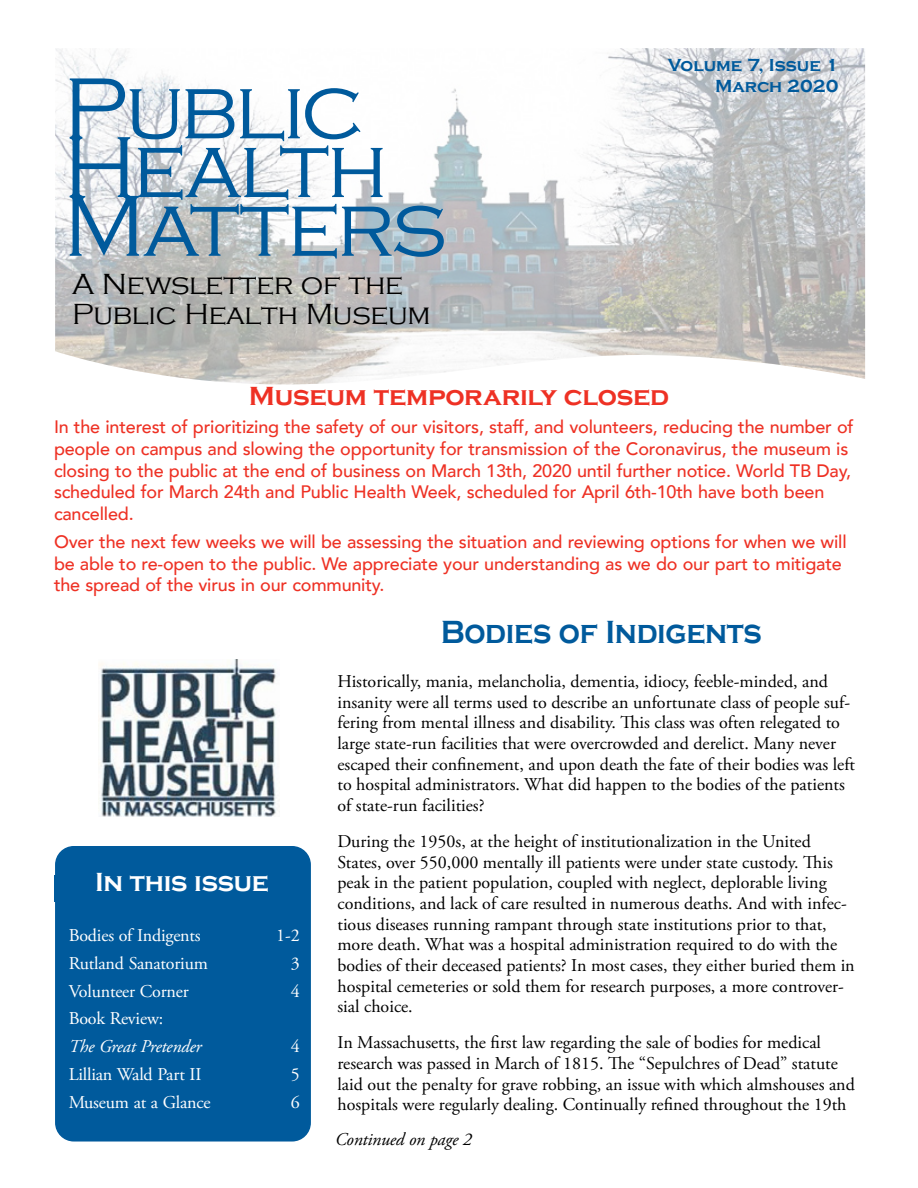
<style>
.page{position:relative;width:918px;height:1188px;background:#fff}
.page>*{position:absolute;margin:0;border:0;box-sizing:border-box;transform-origin:0 0}
.Photo_head{font:300 89.85px "Copperplate Gothic";letter-spacing:-.03em;color:#005a9c}
.Headline_level_2{font:700 33px "Copperplate Gothic";letter-spacing:-.01em;color:#005a9c;scale:.9 1}
.Headline_level_2-2{font:300 30px/30px "Copperplate Gothic";letter-spacing:-.01em;color:#000}
.Headline_level_2-3{font:700 27px "Copperplate Gothic";letter-spacing:-.01em;color:#ee3124}
.Sidebar_head{font:700 27px "Copperplate Gothic";letter-spacing:-.01em;color:#fff}
.t1{font:18px/20.7px "Adobe Garamond Pro";color:#000}
.Headline_level_2-4{font:500 18px/21.6px "Avenir";letter-spacing:-.01em;color:#ee3124}
.Headline_level_2-5{font:18px "Adobe Garamond Pro";letter-spacing:-.01em;color:#fff}
.Publication_informat{font:700 18px "Copperplate Gothic";color:#005a9c}
.Headline_level_2-6{font:italic 18px "Adobe Garamond Pro";letter-spacing:-.01em;color:#fff}
.Headline_level_2-7{font:italic 18px "Adobe Garamond Pro";letter-spacing:-.01em;color:#000}
</style>
<div class="page">
<img style="left:55px;top:48px;width:810px;height:336px">
<div style="left:56px;top:847px;width:254px;height:294px;background:#005a9c;border-radius:18px"></div>
<div style="left:55px;top:846px;width:256px;height:296px;border:2px solid #005a9c;border-radius:18px"></div>
<div style="left:54px;top:875px;width:256px;height:27px;background:#005a9c"></div>
<img style="left:99px;top:659px;width:181px;height:158px">
<p class="Photo_head" style="left:63px;top:60px;width:303px">Public</p>
<p class="Photo_head" style="left:63px;top:119px;width:326px">Health</p>
<p class="Photo_head" style="left:63px;top:177px;width:385px">Matters</p>
<p class="Headline_level_2-2" style="left:72px;top:270px;width:360px">A Newsletter of the<br>Public Health Museum</p>
<p class="Publication_informat" style="left:668px;top:55px;width:172px">Volume 7, Issue 1</p>
<p class="Publication_informat" style="left:715px;top:76px;width:125px">March 2020</p>
<p class="Headline_level_2-3" style="left:249px;top:381px;width:422px">Museum temporarily closed</p>
<p class="Headline_level_2-4" style="left:54px;top:415px;width:801px">In the interest of prioritizing the safety of our visitors, staff, and volunteers, reducing the number of people on campus and slowing the opportunity for transmission of the Coronavirus, the museum is closing to the public at the end of business on March 13th, 2020 until further notice. World TB Day, scheduled for March 24th and Public Health Week, scheduled for April 6th-10th have both been cancelled.</p>
<p class="Headline_level_2-4" style="left:54px;top:530px;width:794px">Over the next few weeks we will be assessing the situation and reviewing options for when we will be able to re-open to the public. We appreciate your understanding as we do our part to mitigate the spread of the virus in our community.</p>
<p class="Sidebar_head" style="left:95px;top:867px;width:175px">In this issue</p>
<p class="Headline_level_2-5" style="left:69px;top:925px;width:134px">Bodies of Indigents</p>
<p class="Headline_level_2-5" style="left:276px;top:925px;width:25px">1-2</p>
<p class="Headline_level_2-5" style="left:69px;top:952px;width:141px">Rutland Sanatorium</p>
<p class="Headline_level_2-5" style="left:291px;top:952px;width:10px">3</p>
<p class="Headline_level_2-5" style="left:69px;top:980px;width:122px">Volunteer Corner</p>
<p class="Headline_level_2-5" style="left:291px;top:980px;width:10px">4</p>
<p class="Headline_level_2-5" style="left:69px;top:1008px;width:96px">Book Review:</p>
<p class="Headline_level_2-6" style="left:69px;top:1036px;width:135px">The Great Pretender</p>
<p class="Headline_level_2-5" style="left:291px;top:1036px;width:10px">4</p>
<p class="Headline_level_2-5" style="left:69px;top:1063px;width:134px">Lillian Wald Part II</p>
<p class="Headline_level_2-5" style="left:291px;top:1063px;width:10px">5</p>
<p class="Headline_level_2-5" style="left:69px;top:1091px;width:144px">Museum at a Glance</p>
<p class="Headline_level_2-5" style="left:291px;top:1091px;width:10px">6</p>
<p class="Headline_level_2" style="left:441px;top:614px;width:358px">Bodies of Indigents</p>
<p class="t1" style="left:338px;top:671px;width:519px">Historically, mania, melancholia, dementia, idiocy, feeble-minded, and insanity were all terms used to describe an unfortunate class of people suf&shy;fering from mental illness and disability. This class was often relegated to large state-run facilities that were overcrowded and derelict. Many never escaped their confinement, and upon death the fate of their bodies was left to hospital administrators. What did happen to the bodies of the patients of state-run facilities?</p>
<p class="t1" style="left:338px;top:831px;width:519px">During the 1950s, at the height of institutionalization in the United States, over 550,000 mentally ill patients were under state custody. This peak in the patient population, coupled with neglect, deplorable living conditions, and lack of care resulted in numerous deaths. And with infec&shy;tious diseases running rampant through state institutions prior to that, more death. What was a hospital administration required to do with the bodies of their deceased patients? In most cases, they either buried them in hospital cemeteries or sold them for research purposes, a more controver&shy;sial choice.</p>
<p class="t1" style="left:338px;top:1033px;width:519px">In Massachusetts, the first law regarding the sale of bodies for medical research was passed in March of 1815. The “Sepulchres of Dead” statute laid out the penalty for grave robbing, an issue with which almshouses and hospitals were regularly dealing. Continually refined throughout the 19th</p>
<p class="Headline_level_2-7" style="left:335px;top:1129px;width:138px">Continued on page 2</p>
</div>
